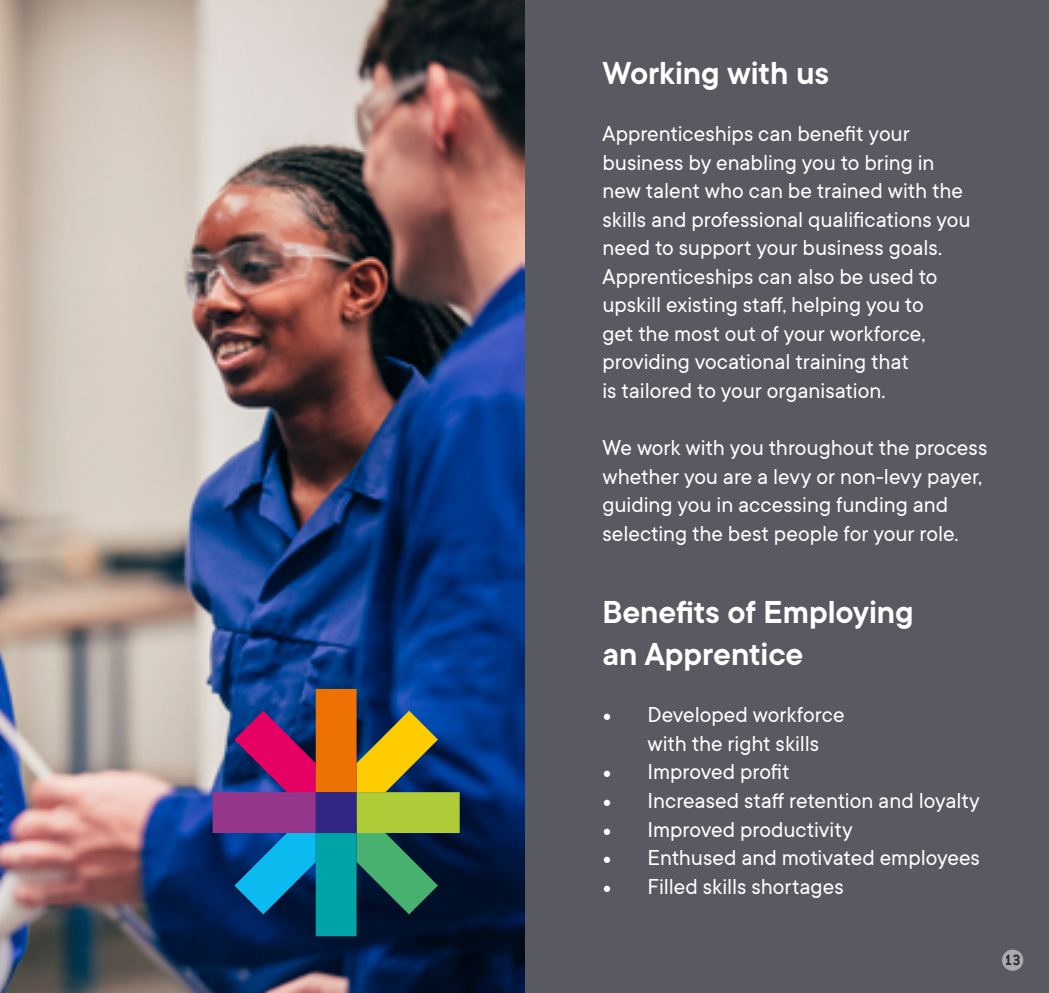
<style>
.page{position:relative;width:1049px;height:993px;background:#fff}
.page>*{position:absolute;margin:0;border:0;box-sizing:border-box;transform-origin:0 0}
.t1{font:600 35px/42px "TT Commons";letter-spacing:-.005em;color:#fff}
.t2{font:23.75px/28.5px "TT Commons";color:#fff}
.t3{font:700 16.25px "Conduit ITC";color:#000}
.s1{font-family:"Minion Pro"}
</style>
<div class="page">
<div style="left:0;top:0;width:1049px;height:992px;background:#585961"></div>
<img style="left:0;top:0;width:524px;height:992px">
<svg style="left:213px;top:688px;width:247px;height:247px"></svg>
<div style="left:1002px;top:949px;width:21px;height:21px;background:#ababaf;border-radius:50%"></div>
<h1 class="t1" style="left:602px;top:51px;width:228px">Working with us</h1>
<p class="t2" style="left:602px;top:119px;width:370px">Apprenticeships can benefit your business by enabling you to bring in new talent who can be trained with the skills and professional qualifications you need to support your business goals.<br>Apprenticeships can also be used to upskill existing staff, helping you to<br>get the most out of your workforce, providing vocational training that<br>is tailored to your organisation.</p>
<p class="t2" style="left:602px;top:432px;width:386px">We work with you throughout the process whether you are a levy or non-levy payer, guiding you in accessing funding and selecting the best people for your role.</p>
<h1 class="t1" style="left:602px;top:590px;width:313px">Benefits of Employing an Apprentice</h1>
<p class="t2" style="left:647px;top:699px;width:199px;text-indent:-45px"><span class="s1">•</span> Developed workforce with the right skills</p>
<p class="t2" style="left:602px;top:756px;width:189px"><span class="s1">•</span> Improved profit</p>
<p class="t2" style="left:602px;top:785px;width:379px"><span class="s1">•</span> Increased staff retention and loyalty</p>
<p class="t2" style="left:602px;top:813px;width:252px"><span class="s1">•</span> Improved productivity</p>
<p class="t2" style="left:602px;top:842px;width:379px"><span class="s1">•</span> Enthused and motivated employees</p>
<p class="t2" style="left:602px;top:870px;width:243px"><span class="s1">•</span> Filled skills shortages</p>
<p class="t3" style="left:1005px;top:950px;width:17px">13</p>
</div>
